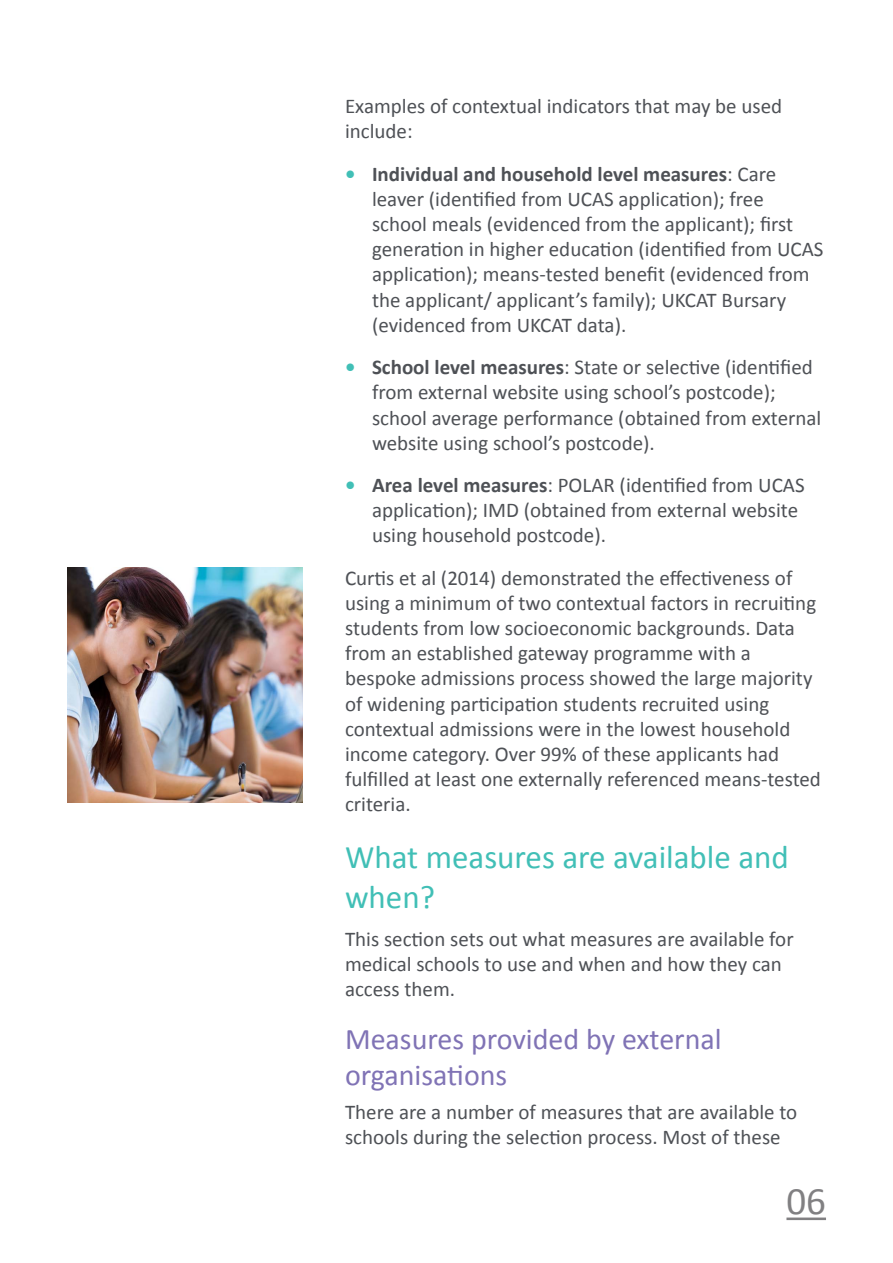
<style>
.page{position:relative;width:893px;height:1263px;background:#fff}
.page>*{position:absolute;margin:0;border:0;box-sizing:border-box;transform-origin:0 0}
.t1{font:39px "Calibri";color:#818082}
.t2{font:33px/39.6px "Calibri";color:#41bfb6}
.t3{font:30px/36px "Calibri";color:#8073b5}
.t4{font:21px/25.2px "Calibri";color:#4e5156}
.s1{font-weight:700;color:#41bfb6}
.s2{font-weight:700}
</style>
<div class="page">
<hr style="left:786px;top:1217px;width:40px;height:3px;background:#818082">
<img style="left:68px;top:568px;width:234px;height:234px">
<p class="t4" style="left:345px;top:94px;width:439px">Examples of contextual indicators that may be used include:</p>
<p class="t4" style="left:372px;top:161px;width:453px;text-indent:-27px"><span class="s1">•</span> <span class="s2">Individual and household level measures</span>: Care leaver (identified from UCAS application); free school meals (evidenced from the applicant); first generation in higher education (identified from UCAS application); means-tested benefit (evidenced from the applicant/ applicant’s family); UKCAT Bursary (evidenced from UKCAT data).</p>
<p class="t4" style="left:372px;top:355px;width:451px;text-indent:-27px"><span class="s1">•</span> <span class="s2">School level measures</span>: State or selective (identified from external website using school’s postcode); school average performance (obtained from external website using school’s postcode).</p>
<p class="t4" style="left:372px;top:472px;width:434px;text-indent:-27px"><span class="s1">•</span> <span class="s2">Area level measures</span>: POLAR (identified from UCAS application); IMD (obtained from external website using household postcode).</p>
<p class="t4" style="left:345px;top:565px;width:477px">Curtis et al (2014) demonstrated the effectiveness of using a minimum of two contextual factors in recruiting students from low socioeconomic backgrounds. Data from an established gateway programme with a bespoke admissions process showed the large majority of widening participation students recruited using contextual admissions were in the lowest household income category. Over 99% of these applicants had fulfilled at least one externally referenced means-tested criteria.</p>
<h2 class="t2" style="left:345px;top:837px;width:445px">What measures are available and when?</h2>
<p class="t4" style="left:345px;top:926px;width:450px">This section sets out what measures are available for medical schools to use and when and how they can access them.</p>
<h3 class="t3" style="left:345px;top:1021px;width:378px">Measures provided by external organisations</h3>
<p class="t4" style="left:345px;top:1099px;width:454px">There are a number of measures that are available to schools during the selection process. Most of these</p>
<h1 class="t1" style="left:786px;top:1177px;width:41px">06</h1>
</div>
